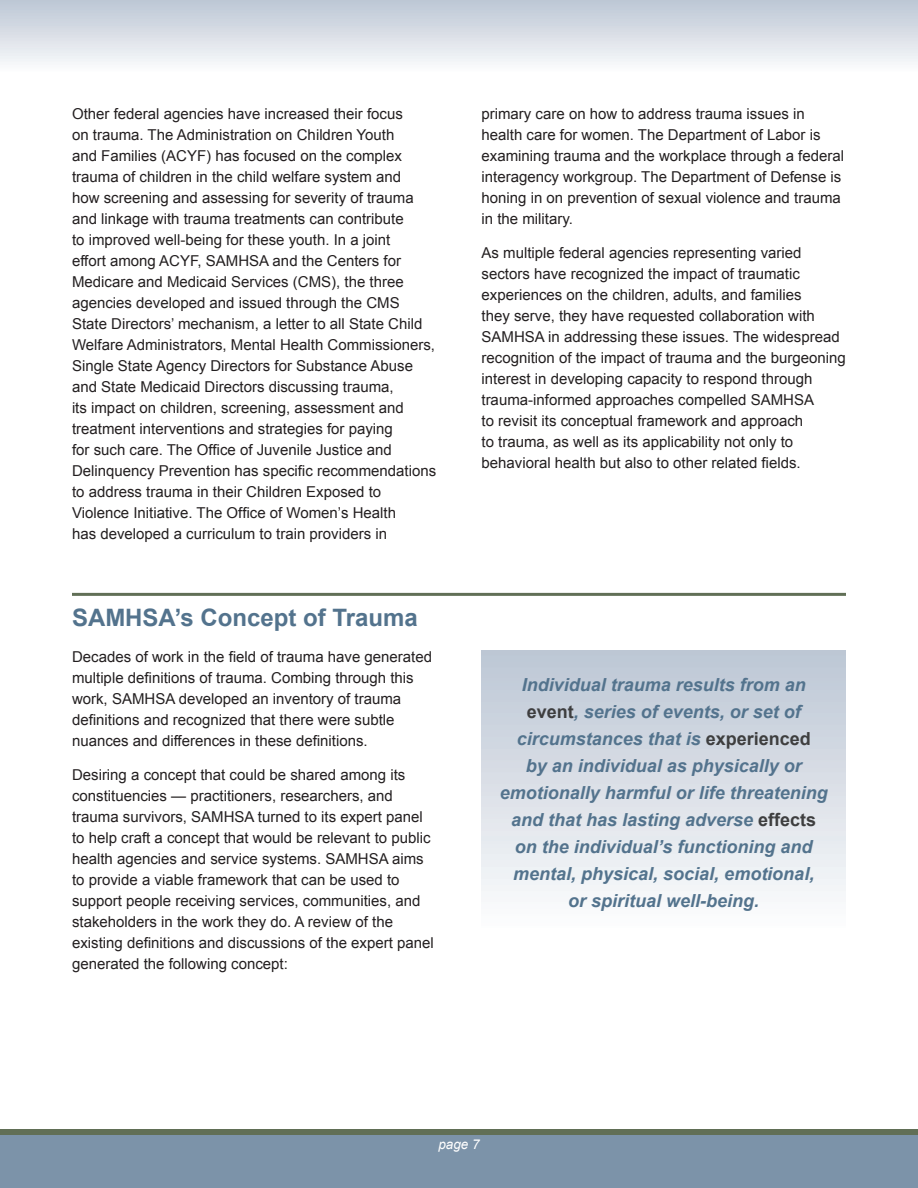
<style>
.page{position:relative;width:918px;height:1188px;background:#fff}
.page>*{position:absolute;margin:0;border:0;box-sizing:border-box;transform-origin:0 0}
.t1{font:700 24px "Arial";color:#53738d}
.t2{font:italic 700 18px/27px "Arial";color:#53738d;text-align:center}
.t3{font:15px/21px "Arial";color:#231f20}
.t4{font:italic 13.5px "Arial";color:#fff}
.s1{font-style:normal;color:#3e3e3f}
</style>
<div class="page">
<div style="left:0;top:1130px;width:918px;height:58px;background:linear-gradient(to right,#616f56,#616f56)"></div>
<div style="left:0;top:1136px;width:918px;height:52px;background:#7c93a9"></div>
<div style="left:0;top:0;width:918px;height:72px;background:linear-gradient(to bottom,#bcc6d4,#fbfbfc)"></div>
<hr style="left:72px;top:593px;width:774px;height:3px;background:#616f56">
<div style="left:482px;top:651px;width:364px;height:280px;background:linear-gradient(to bottom,#bbc6d4,#fdfdfd)"></div>
<p class="t3" style="left:72px;top:103px;width:332px">Other federal agencies have increased their focus</p>
<p class="t3" style="left:481px;top:103px;width:325px">primary care on how to address trauma issues in</p>
<p class="t3" style="left:72px;top:124px;width:324px">on trauma. The Administration on Children Youth</p>
<p class="t3" style="left:482px;top:124px;width:341px">health care for women. The Department of Labor is</p>
<p class="t3" style="left:72px;top:145px;width:332px">and Families (ACYF) has focused on the complex</p>
<p class="t3" style="left:482px;top:145px;width:364px">examining trauma and the workplace through a federal</p>
<p class="t3" style="left:72px;top:166px;width:331px">trauma of children in the child welfare system and</p>
<p class="t3" style="left:482px;top:166px;width:361px">interagency workgroup. The Department of Defense is</p>
<p class="t3" style="left:72px;top:187px;width:343px">how screening and assessing for severity of trauma</p>
<p class="t3" style="left:481px;top:187px;width:361px">honing in on prevention of sexual violence and trauma</p>
<p class="t3" style="left:72px;top:208px;width:333px">and linkage with trauma treatments can contribute</p>
<p class="t3" style="left:481px;top:208px;width:93px">in the military.</p>
<p class="t3" style="left:72px;top:229px;width:320px">to improved well-being for these youth. In a joint</p>
<p class="t3" style="left:482px;top:243px;width:322px">As multiple federal agencies representing varied</p>
<p class="t3" style="left:72px;top:250px;width:331px">effort among ACYF, SAMHSA and the Centers for</p>
<p class="t3" style="left:482px;top:264px;width:320px">sectors have recognized the impact of traumatic</p>
<p class="t3" style="left:72px;top:271px;width:333px">Medicare and Medicaid Services (CMS), the three</p>
<p class="t3" style="left:482px;top:285px;width:322px">experiences on the children, adults, and families</p>
<p class="t3" style="left:72px;top:292px;width:329px">agencies developed and issued through the CMS</p>
<p class="t3" style="left:482px;top:306px;width:335px">they serve, they have requested collaboration with</p>
<p class="t3" style="left:72px;top:313px;width:352px">State Directors’ mechanism, a letter to all State Child</p>
<p class="t3" style="left:482px;top:327px;width:360px">SAMHSA in addressing these issues. The widespread</p>
<p class="t3" style="left:72px;top:334px;width:365px">Welfare Administrators, Mental Health Commissioners,</p>
<p class="t3" style="left:482px;top:348px;width:366px">recognition of the impact of trauma and the burgeoning</p>
<p class="t3" style="left:72px;top:355px;width:343px">Single State Agency Directors for Substance Abuse</p>
<p class="t3" style="left:482px;top:369px;width:333px">interest in developing capacity to respond through</p>
<p class="t3" style="left:72px;top:376px;width:323px">and State Medicaid Directors discussing trauma,</p>
<p class="t3" style="left:482px;top:390px;width:334px">trauma-informed approaches compelled SAMHSA</p>
<p class="t3" style="left:72px;top:397px;width:333px">its impact on children, screening, assessment and</p>
<p class="t3" style="left:482px;top:411px;width:323px">to revisit its conceptual framework and approach</p>
<p class="t3" style="left:72px;top:418px;width:322px">treatment interventions and strategies for paying</p>
<p class="t3" style="left:482px;top:432px;width:313px">to trauma, as well as its applicability not only to</p>
<p class="t3" style="left:72px;top:439px;width:321px">for such care. The Office of Juvenile Justice and</p>
<p class="t3" style="left:72px;top:460px;width:366px">Delinquency Prevention has specific recommendations to address trauma in their Children Exposed to Violence Initiative. The Office of Women’s Health<br>has developed a curriculum to train providers in</p>
<h2 class="t1" style="left:72px;top:601px;width:347px">SAMHSA’s Concept of Trauma</h2>
<p class="t3" style="left:72px;top:646px;width:362px">Decades of work in the field of trauma have generated multiple definitions of trauma. Combing through this work, SAMHSA developed an inventory of trauma definitions and recognized that there were subtle nuances and differences in these definitions.</p>
<p class="t3" style="left:72px;top:765px;width:363px">Desiring a concept that could be shared among its constituencies — practitioners, researchers, and trauma survivors, SAMHSA turned to its expert panel to help craft a concept that would be relevant to public health agencies and service systems. SAMHSA aims to provide a viable framework that can be used to support people receiving services, communities, and stakeholders in the work they do. A review of the existing definitions and discussions of the expert panel generated the following concept:</p>
<p class="t3" style="left:482px;top:453px;width:321px">behavioral health but also to other related fields.</p>
<p class="t2" style="left:500px;top:672px;width:330px">Individual trauma results from an <span class="s1">event</span>, series of events, or set of circumstances that is <span class="s1">experienced<br></span>by an individual as physically or emotionally harmful or life threatening and that has lasting adverse <span class="s1">effects </span>on the individual’s functioning and mental, physical, social, emotional,<br>or spiritual well-being.</p>
<p class="t4" style="left:438px;top:1136px;width:43px">page 7</p>
</div>
